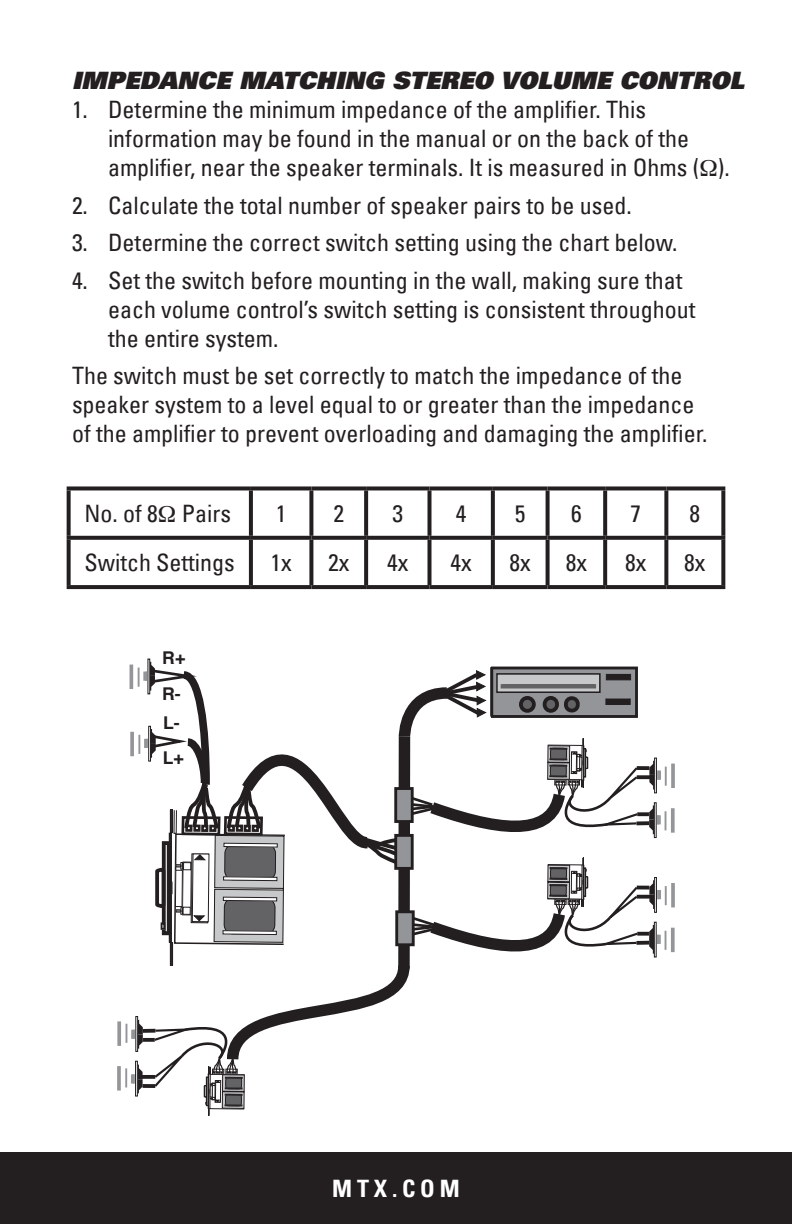
<style>
.page{position:relative;width:792px;height:1224px;background:#fff}
.page>*{position:absolute;margin:0;border:0;box-sizing:border-box;transform-origin:0 0}
.t1{font:condensed 24px/28.8px "Univers LT";color:#231f20}
.t2{font:italic 900 24px "Univers LT";color:#231f20}
.t3{font:700 condensed 24px "Univers LT";letter-spacing:.2em;color:#fff}
.t4{font:700 17.6px/35.2px "Helvetica";color:#231f20}
</style>
<div class="page">
<div style="left:0;top:1152px;width:792px;height:72px;background:#231f20"></div>
<svg style="left:67px;top:486px;width:184px;height:4px"></svg>
<svg style="left:67px;top:490px;width:4px;height:46px"></svg>
<svg style="left:251px;top:486px;width:60px;height:4px"></svg>
<svg style="left:249px;top:490px;width:4px;height:46px"></svg>
<svg style="left:311px;top:486px;width:55px;height:4px"></svg>
<svg style="left:309px;top:490px;width:4px;height:46px"></svg>
<svg style="left:366px;top:486px;width:64px;height:4px"></svg>
<svg style="left:364px;top:490px;width:4px;height:46px"></svg>
<svg style="left:430px;top:486px;width:63px;height:4px"></svg>
<svg style="left:428px;top:490px;width:4px;height:46px"></svg>
<svg style="left:493px;top:486px;width:55px;height:4px"></svg>
<svg style="left:491px;top:490px;width:4px;height:46px"></svg>
<svg style="left:548px;top:486px;width:57px;height:4px"></svg>
<svg style="left:546px;top:490px;width:4px;height:46px"></svg>
<svg style="left:605px;top:486px;width:61px;height:4px"></svg>
<svg style="left:603px;top:490px;width:4px;height:46px"></svg>
<svg style="left:666px;top:486px;width:59px;height:4px"></svg>
<svg style="left:664px;top:490px;width:4px;height:46px"></svg>
<svg style="left:721px;top:490px;width:4px;height:46px"></svg>
<svg style="left:67px;top:536px;width:184px;height:4px"></svg>
<svg style="left:67px;top:540px;width:4px;height:45px"></svg>
<svg style="left:251px;top:536px;width:60px;height:4px"></svg>
<svg style="left:249px;top:540px;width:4px;height:45px"></svg>
<svg style="left:311px;top:536px;width:55px;height:4px"></svg>
<svg style="left:309px;top:540px;width:4px;height:45px"></svg>
<svg style="left:366px;top:536px;width:64px;height:4px"></svg>
<svg style="left:364px;top:540px;width:4px;height:45px"></svg>
<svg style="left:430px;top:536px;width:63px;height:4px"></svg>
<svg style="left:428px;top:540px;width:4px;height:45px"></svg>
<svg style="left:493px;top:536px;width:55px;height:4px"></svg>
<svg style="left:491px;top:540px;width:4px;height:45px"></svg>
<svg style="left:548px;top:536px;width:57px;height:4px"></svg>
<svg style="left:546px;top:540px;width:4px;height:45px"></svg>
<svg style="left:605px;top:536px;width:61px;height:4px"></svg>
<svg style="left:603px;top:540px;width:4px;height:45px"></svg>
<svg style="left:666px;top:536px;width:59px;height:4px"></svg>
<svg style="left:664px;top:540px;width:4px;height:45px"></svg>
<svg style="left:721px;top:540px;width:4px;height:45px"></svg>
<svg style="left:67px;top:585px;width:184px;height:4px"></svg>
<svg style="left:251px;top:585px;width:60px;height:4px"></svg>
<svg style="left:311px;top:585px;width:55px;height:4px"></svg>
<svg style="left:366px;top:585px;width:64px;height:4px"></svg>
<svg style="left:430px;top:585px;width:63px;height:4px"></svg>
<svg style="left:493px;top:585px;width:55px;height:4px"></svg>
<svg style="left:548px;top:585px;width:57px;height:4px"></svg>
<svg style="left:605px;top:585px;width:61px;height:4px"></svg>
<svg style="left:666px;top:585px;width:59px;height:4px"></svg>
<div style="left:148px;top:659px;width:2px;height:35px;border:1px solid #231f20"></div>
<div style="left:654px;top:922px;width:3px;height:35px;border:1px solid #231f20"></div>
<svg style="left:640px;top:932px;width:9px;height:4px"></svg>
<svg style="left:640px;top:941px;width:9px;height:4px"></svg>
<svg style="left:649px;top:925px;width:26px;height:29px"></svg>
<div style="left:654px;top:877px;width:3px;height:36px;border:1px solid #231f20"></div>
<svg style="left:640px;top:886px;width:9px;height:4px"></svg>
<svg style="left:640px;top:895px;width:9px;height:4px"></svg>
<svg style="left:649px;top:880px;width:26px;height:29px"></svg>
<div style="left:654px;top:802px;width:3px;height:36px;border:1px solid #231f20"></div>
<svg style="left:640px;top:812px;width:9px;height:4px"></svg>
<svg style="left:640px;top:821px;width:9px;height:4px"></svg>
<svg style="left:649px;top:805px;width:26px;height:29px"></svg>
<div style="left:654px;top:758px;width:3px;height:35px;border:1px solid #231f20"></div>
<svg style="left:640px;top:766px;width:9px;height:4px"></svg>
<svg style="left:640px;top:775px;width:9px;height:4px"></svg>
<svg style="left:649px;top:761px;width:26px;height:29px"></svg>
<svg style="left:117px;top:662px;width:523px;height:454px"></svg>
<p class="t2" style="left:72px;top:65px;width:674px">IMPEDANCE MATCHING STEREO VOLUME CONTROL</p>
<p class="t1" style="left:108px;top:95px;width:623px;text-indent:-36px">1. Determine the minimum impedance of the amplifier. This information may be found in the manual or on the back of the amplifier, near the speaker terminals. It is measured in Ohms ( ).</p>
<p class="t1" style="left:72px;top:190px;width:561px">2. Calculate the total number of speaker pairs to be used.</p>
<p class="t1" style="left:72px;top:228px;width:607px">3. Determine the correct switch setting using the chart below.</p>
<p class="t1" style="left:108px;top:266px;width:589px;text-indent:-36px">4. Set the switch before mounting in the wall, making sure that each volume control’s switch setting is consistent throughout the entire system.</p>
<p class="t1" style="left:72px;top:361px;width:637px">The switch must be set correctly to match the impedance of the speaker system to a level equal to or greater than the impedance of the amplifier to prevent overloading and damaging the amplifier.</p>
<p class="t1" style="left:85px;top:499px;width:148px">No. of 8 Pairs</p>
<p class="t1" style="left:276px;top:499px;width:12px">1</p>
<p class="t1" style="left:333px;top:499px;width:12px">2</p>
<p class="t1" style="left:392px;top:499px;width:12px">3</p>
<p class="t1" style="left:456px;top:499px;width:12px">4</p>
<p class="t1" style="left:515px;top:499px;width:12px">5</p>
<p class="t1" style="left:571px;top:499px;width:12px">6</p>
<p class="t1" style="left:630px;top:499px;width:12px">7</p>
<p class="t1" style="left:690px;top:499px;width:12px">8</p>
<p class="t1" style="left:85px;top:548px;width:152px">Switch Settings</p>
<p class="t1" style="left:271px;top:548px;width:23px">1x</p>
<p class="t1" style="left:328px;top:548px;width:23px">2x</p>
<p class="t1" style="left:387px;top:548px;width:23px">4x</p>
<p class="t1" style="left:451px;top:548px;width:23px">4x</p>
<p class="t1" style="left:510px;top:548px;width:23px">8x</p>
<p class="t1" style="left:566px;top:548px;width:23px">8x</p>
<p class="t1" style="left:625px;top:548px;width:23px">8x</p>
<p class="t1" style="left:684px;top:548px;width:23px">8x</p>
<p class="t4" style="left:162px;top:641px;width:25px">R+<br>R-</p>
<p class="t4" style="left:163px;top:705px;width:23px">L-<br>L+</p>
<p class="t3" style="left:332px;top:1173px;width:129px">MTX.COM</p>
</div>
